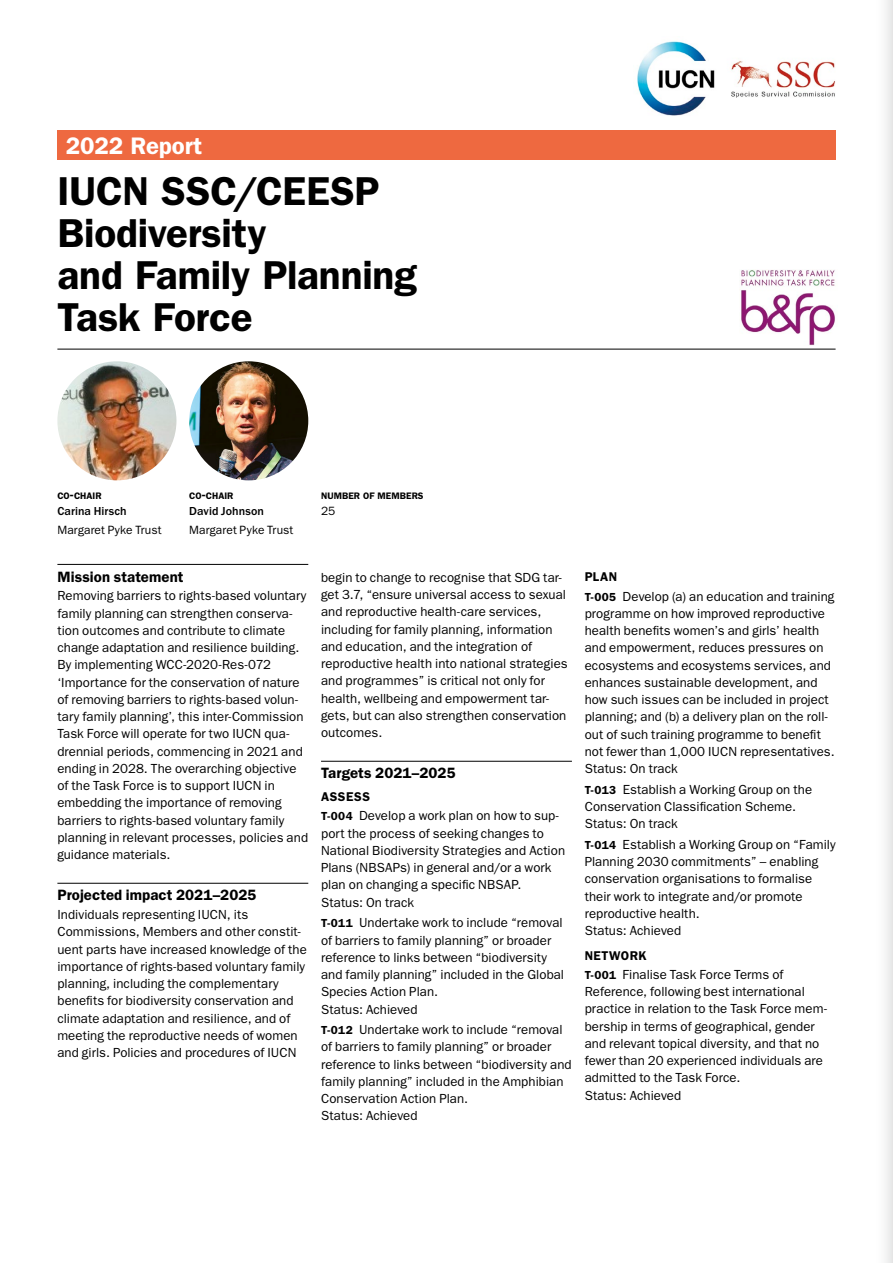
<style>
.page{position:relative;width:893px;height:1263px;background:#fff}
.page>*{position:absolute;margin:0;border:0;box-sizing:border-box;transform-origin:0 0}
.t1{font:600 40.5px/42px "ITC Franklin Gothic Std";letter-spacing:-.005em;color:#000}
.t2{font:600 24px "ITC Franklin Gothic Std";letter-spacing:-.005em;color:#fff}
.t3{font:600 15px "ITC Franklin Gothic Std";letter-spacing:.005em;color:#000}
.t4{font:13.2px/17.2px "ITC Franklin Gothic Std";letter-spacing:.005em;color:#000}
.t5{font:600 12.75px "ITC Franklin Gothic Std";letter-spacing:.035em;color:#000}
.t6{font:12px "ITC Franklin Gothic Std";letter-spacing:.005em;color:#000}
.t7{font:500 12px "ITC Franklin Gothic Std";letter-spacing:.01em;color:#000}
.t8{font:600 9.45px "ITC Franklin Gothic Std";letter-spacing:.005em;color:#000}
.s1{font-size:13.5px}
.s2{font-weight:600;font-size:11.7px}
</style>
<div class="page">
<div style="left:872px;top:0;width:21px;height:1263px;background:linear-gradient(to bottom,#f7f7f7,#f7f7f7)"></div>
<div style="left:57px;top:131px;width:779px;height:29px;background:#ee6940"></div>
<img style="left:637px;top:41px;width:199px;height:75px">
<hr style="left:57px;top:564px;width:251px;height:1px;background:#000">
<hr style="left:57px;top:883px;width:251px;height:1px;background:#000">
<hr style="left:321px;top:761px;width:251px;height:1px;background:#000">
<hr style="left:57px;top:349px;width:779px;height:1px;background:#000">
<img style="left:57px;top:361px;width:119px;height:119px;border-radius:60px">
<img style="left:189px;top:361px;width:119px;height:119px;border-radius:60px">
<img style="left:741px;top:270px;width:94px;height:76px">
<h2 class="t2" style="left:66px;top:131px;width:138px">2022 Report</h2>
<h1 class="t1" style="left:57px;top:170px;width:361px">IUCN SSC/CEESP<br>Biodiversity<br>and Family Planning<br>Task Force</h1>
<p class="t8" style="left:57px;top:490px;width:46px">CO<span class="s1">-</span>CHAIR</p>
<p class="t7" style="left:57px;top:504px;width:71px">Carina Hirsch</p>
<p class="t6" style="left:57px;top:523px;width:106px">Margaret Pyke Trust</p>
<p class="t8" style="left:189px;top:490px;width:46px">CO<span class="s1">-</span>CHAIR</p>
<p class="t7" style="left:189px;top:504px;width:76px">David Johnson</p>
<p class="t6" style="left:189px;top:523px;width:106px">Margaret Pyke Trust</p>
<p class="t8" style="left:321px;top:490px;width:104px">NUMBER OF MEMBERS</p>
<p class="t6" style="left:321px;top:504px;width:16px">25</p>
<p class="t3" style="left:57px;top:568px;width:128px">Mission statement</p>
<p class="t4" style="left:57px;top:587px;width:252px">Removing barriers to rights-based voluntary family planning can strengthen conserva&shy;tion outcomes and contribute to climate change adaptation and resilience building.<br>By implementing WCC-2020-Res-072 ‘Importance for the conservation of nature of removing barriers to rights-based volun&shy;tary family planning’, this inter-Commission Task Force will operate for two IUCN qua&shy;drennial periods, commencing in 2021 and ending in 2028. The overarching objective of the Task Force is to support IUCN in embedding the importance of removing barriers to rights-based voluntary family planning in relevant processes, policies and guidance materials.</p>
<p class="t3" style="left:57px;top:886px;width:201px">Projected impact 2021–2025</p>
<p class="t4" style="left:57px;top:906px;width:251px">Individuals representing IUCN, its Commissions, Members and other constit&shy;uent parts have increased knowledge of the importance of rights-based voluntary family planning, including the complementary benefits for biodiversity conservation and climate adaptation and resilience, and of meeting the reproductive needs of women and girls. Policies and procedures of IUCN</p>
<p class="t4" style="left:321px;top:569px;width:248px">begin to change to recognise that SDG tar&shy;get 3.7, “ensure universal access to sexual and reproductive health-care services, including for family planning, information and education, and the integration of reproductive health into national strategies and programmes” is critical not only for health, wellbeing and empowerment tar&shy;gets, but can also strengthen conservation outcomes.</p>
<p class="t3" style="left:321px;top:764px;width:136px">Targets 2021–2025</p>
<p class="t5" style="left:321px;top:789px;width:51px">ASSESS</p>
<p class="t4" style="left:321px;top:807px;width:246px"><span class="s2">T-004</span> Develop a work plan on how to sup&shy;port the process of seeking changes to National Biodiversity Strategies and Action Plans (NBSAPs) in general and/or a work plan on changing a specific NBSAP.<br>Status: On track</p>
<p class="t4" style="left:321px;top:914px;width:245px"><span class="s2">T-011</span> Undertake work to include “removal of barriers to family planning” or broader reference to links between “biodiversity and family planning” included in the Global Species Action Plan.<br>Status: Achieved</p>
<p class="t4" style="left:321px;top:1021px;width:252px"><span class="s2">T-012</span> Undertake work to include “removal of barriers to family planning” or broader reference to links between “biodiversity and family planning” included in the Amphibian Conservation Action Plan.<br>Status: Achieved</p>
<p class="t5" style="left:585px;top:569px;width:34px">PLAN</p>
<p class="t4" style="left:585px;top:588px;width:251px"><span class="s2">T-005</span> Develop (a) an education and training programme on how improved reproductive health benefits women’s and girls’ health and empowerment, reduces pressures on ecosystems and ecosystems services, and enhances sustainable development, and how such issues can be included in project planning; and (b) a delivery plan on the roll&shy;out of such training programme to benefit not fewer than 1,000 IUCN representatives.<br>Status: On track</p>
<p class="t4" style="left:585px;top:781px;width:229px"><span class="s2">T-013</span> Establish a Working Group on the<br>Conservation Classification Scheme.<br>Status: On track</p>
<p class="t4" style="left:585px;top:836px;width:252px"><span class="s2">T-014</span> Establish a Working Group on “Family Planning 2030 commitments” – enabling conservation organisations to formalise their work to integrate and/or promote reproductive health.<br>Status: Achieved</p>
<p class="t5" style="left:585px;top:948px;width:64px">NETWORK</p>
<p class="t4" style="left:585px;top:966px;width:244px"><span class="s2">T-001</span> Finalise Task Force Terms of Reference, following best international practice in relation to the Task Force mem&shy;bership in terms of geographical, gender and relevant topical diversity, and that no fewer than 20 experienced individuals are admitted to the Task Force.<br>Status: Achieved</p>
</div>
